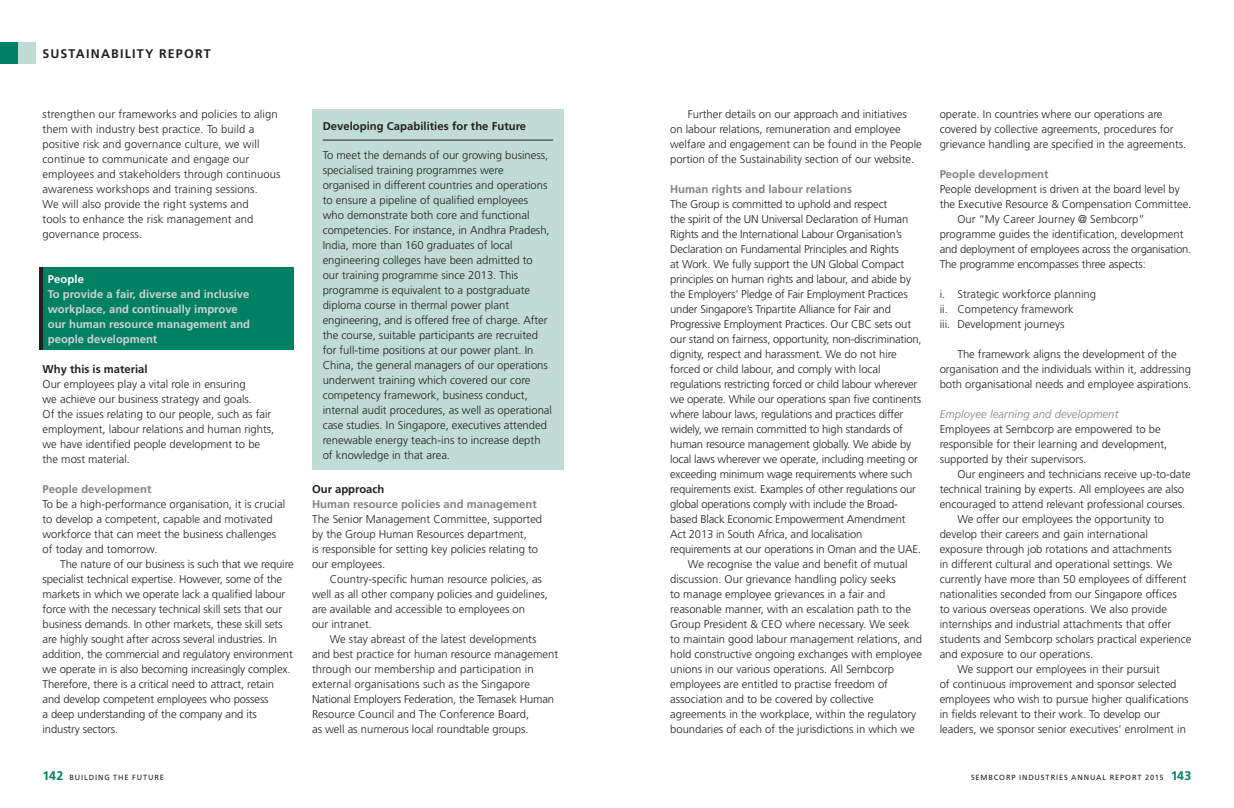
<style>
.page{position:relative;width:1234px;height:808px;background:#fff}
.page>*{position:absolute;margin:0;border:0;box-sizing:border-box;transform-origin:0 0}
.t1{font:700 12.5px "Frutiger";color:#231f20}
.Bodycopy___Generic{font:300 11.25px/15px "Frutiger";color:#231f20}
.Bodycopy___First_Par{font:300 11.25px/15px "Frutiger";letter-spacing:-.005em;color:#231f20}
.Highlight___Test_Fir{font:300 11.25px/15px "Frutiger";color:#231f20}
.Header_w_Tagline___T{font:700 11.25px/15px "Frutiger";color:#d1d2d4}
.Body_Subsubhead{font:700 11.25px "Frutiger";color:#808285}
.Highlight___Title{font:700 11.25px "Frutiger";letter-spacing:.005em;color:#231f20}
.Body_Subsubsubhead{font:italic 300 11.25px "Frutiger";letter-spacing:.01em;color:#808285}
.Body_Subhead___Black{font:700 11.25px "Frutiger";color:#231f20}
.Header_w_Tagline___H{font:700 11.25px "Frutiger";letter-spacing:.01em;color:#fff}
.t2{font:7.5px "Frutiger";letter-spacing:.115em;color:#231f20}
.s1{font-weight:700;font-size:12.5px;color:#008164}
</style>
<div class="page">
<div style="left:0;top:43px;width:18px;height:21px;background:#008164"></div>
<div style="left:18px;top:43px;width:17px;height:21px;background:#c0dcd4"></div>
<div style="left:43px;top:268px;width:251px;height:82px;background:#008164"></div>
<hr style="left:39px;top:268px;width:4px;height:82px;background:#231f20">
<div style="left:312px;top:110px;width:251px;height:360px;background:#c0dcd4"></div>
<hr style="left:322px;top:140px;width:231px;height:1px;background:#231f20">
<p class="t1" style="left:43px;top:46px;width:17px">Sustainability</p>
<p class="t1" style="left:159px;top:46px;width:19px">Report</p>
<p class="Bodycopy___First_Par" style="left:43px;top:106px;width:239px">strengthen our frameworks and policies to align them with industry best practice. To build a positive risk and governance culture, we will continue to communicate and engage our employees and stakeholders through continuous awareness workshops and training sessions.<br>We will also provide the right systems and<br>tools to enhance the risk management and governance process.</p>
<p class="Header_w_Tagline___H" style="left:48px;top:272px;width:38px">People</p>
<p class="Header_w_Tagline___T" style="left:48px;top:286px;width:204px">To provide a fair, diverse and inclusive workplace, and continually improve our human resource management and people development</p>
<p class="Body_Subhead___Black" style="left:43px;top:362px;width:107px">Why this is material</p>
<p class="Bodycopy___First_Par" style="left:43px;top:376px;width:233px">Our employees play a vital role in ensuring<br>we achieve our business strategy and goals.<br>Of the issues relating to our people, such as fair employment, labour relations and human rights, we have identified people development to be the most material.</p>
<p class="Body_Subsubhead" style="left:43px;top:482px;width:110px">People development</p>
<p class="Bodycopy___First_Par" style="left:43px;top:496px;width:244px">To be a high-performance organisation, it is crucial to develop a competent, capable and motivated workforce that can meet the business challenges of today and tomorrow.</p>
<p class="Bodycopy___Generic" style="left:43px;top:556px;width:253px;text-indent:18px">The nature of our business is such that we require specialist technical expertise. However, some of the markets in which we operate lack a qualified labour force with the necessary technical skill sets that our business demands. In other markets, these skill sets are highly sought after across several industries. In addition, the commercial and regulatory environment we operate in is also becoming increasingly complex.<br>Therefore, there is a critical need to attract, retain and develop competent employees who possess<br>a deep understanding of the company and its industry sectors.</p>
<p class="Highlight___Title" style="left:322px;top:120px;width:205px">Developing Capabilities for the Future</p>
<p class="Highlight___Test_Fir" style="left:322px;top:148px;width:231px">To meet the demands of our growing business, specialised training programmes were organised in different countries and operations to ensure a pipeline of qualified employees who demonstrate both core and functional competencies. For instance, in Andhra Pradesh, India, more than 160 graduates of local engineering colleges have been admitted to<br>our training programme since 2013. This programme is equivalent to a postgraduate diploma course in thermal power plant engineering, and is offered free of charge. After the course, suitable participants are recruited for full-time positions at our power plant. In China, the general managers of our operations underwent training which covered our core competency framework, business conduct, internal audit procedures, as well as operational case studies. In Singapore, executives attended renewable energy teach-ins to increase depth of knowledge in that area.</p>
<p class="Body_Subhead___Black" style="left:312px;top:482px;width:74px">Our approach</p>
<p class="Body_Subsubhead" style="left:312px;top:497px;width:226px">Human resource policies and management</p>
<p class="Bodycopy___First_Par" style="left:312px;top:511px;width:232px">The Senior Management Committee, supported by the Group Human Resources department,<br>is responsible for setting key policies relating to our employees.</p>
<p class="Bodycopy___Generic" style="left:312px;top:571px;width:237px;text-indent:18px">Country-specific human resource policies, as well as all other company policies and guidelines, are available and accessible to employees on<br>our intranet.</p>
<p class="Bodycopy___Generic" style="left:312px;top:631px;width:247px;text-indent:18px">We stay abreast of the latest developments<br>and best practice for human resource management through our membership and participation in external organisations such as the Singapore National Employers Federation, the Temasek Human Resource Council and The Conference Board,<br>as well as numerous local roundtable groups.</p>
<p class="Bodycopy___Generic" style="left:670px;top:106px;width:253px;text-indent:18px">Further details on our approach and initiatives on labour relations, remuneration and employee welfare and engagement can be found in the People portion of the Sustainability section of our website.</p>
<p class="Body_Subsubhead" style="left:670px;top:182px;width:183px">Human rights and labour relations</p>
<p class="Bodycopy___First_Par" style="left:670px;top:196px;width:253px">The Group is committed to uphold and respect<br>the spirit of the UN Universal Declaration of Human Rights and the International Labour Organisation’s Declaration on Fundamental Principles and Rights<br>at Work. We fully support the UN Global Compact principles on human rights and labour, and abide by the Employers’ Pledge of Fair Employment Practices under Singapore’s Tripartite Alliance for Fair and Progressive Employment Practices. Our CBC sets out our stand on fairness, opportunity, non-discrimination, dignity, respect and harassment. We do not hire forced or child labour, and comply with local regulations restricting forced or child labour wherever we operate. While our operations span five continents where labour laws, regulations and practices differ widely, we remain committed to high standards of human resource management globally. We abide by local laws wherever we operate, including meeting or exceeding minimum wage requirements where such requirements exist. Examples of other regulations our global operations comply with include the Broad&shy;based Black Economic Empowerment Amendment Act 2013 in South Africa, and localisation requirements at our operations in Oman and the UAE.</p>
<p class="Bodycopy___Generic" style="left:670px;top:556px;width:253px;text-indent:18px">We recognise the value and benefit of mutual discussion. Our grievance handling policy seeks<br>to manage employee grievances in a fair and reasonable manner, with an escalation path to the Group President &amp; CEO where necessary. We seek to maintain good labour management relations, and hold constructive ongoing exchanges with employee unions in our various operations. All Sembcorp employees are entitled to practise freedom of association and to be covered by collective agreements in the workplace, within the regulatory boundaries of each of the jurisdictions in which we</p>
<p class="Bodycopy___Generic" style="left:939px;top:106px;width:248px">operate. In countries where our operations are covered by collective agreements, procedures for grievance handling are specified in the agreements.</p>
<p class="Body_Subsubhead" style="left:939px;top:167px;width:110px">People development</p>
<p class="Bodycopy___First_Par" style="left:939px;top:181px;width:253px">People development is driven at the board level by the Executive Resource &amp; Compensation Committee.</p>
<p class="Bodycopy___Generic" style="left:939px;top:211px;width:253px;text-indent:18px">Our “My Career Journey @ Sembcorp” programme guides the identification, development and deployment of employees across the organisation.<br>The programme encompasses three aspects:</p>
<p class="Bodycopy___First_Par" style="left:939px;top:286px;width:158px">i. Strategic workforce planning</p>
<p class="Bodycopy___First_Par" style="left:939px;top:301px;width:135px">ii. Competency framework</p>
<p class="Bodycopy___First_Par" style="left:939px;top:316px;width:126px">iii. Development journeys</p>
<p class="Bodycopy___Generic" style="left:939px;top:346px;width:253px;text-align:center">The framework aligns the development of the organisation and the individuals within it, addressing both organisational needs and employee aspirations.</p>
<p class="Body_Subsubsubhead" style="left:939px;top:407px;width:180px">Employee learning and development</p>
<p class="Bodycopy___First_Par" style="left:939px;top:421px;width:229px">Employees at Sembcorp are empowered to be responsible for their learning and development, supported by their supervisors.</p>
<p class="Bodycopy___Generic" style="left:939px;top:466px;width:253px;text-indent:18px">Our engineers and technicians receive up-to-date technical training by experts. All employees are also encouraged to attend relevant professional courses.</p>
<p class="Bodycopy___Generic" style="left:939px;top:511px;width:253px;text-indent:18px">We offer our employees the opportunity to develop their careers and gain international exposure through job rotations and attachments<br>in different cultural and operational settings. We currently have more than 50 employees of different nationalities seconded from our Singapore offices<br>to various overseas operations. We also provide internships and industrial attachments that offer students and Sembcorp scholars practical experience and exposure to our operations.</p>
<p class="Bodycopy___Generic" style="left:939px;top:661px;width:250px;text-indent:18px">We support our employees in their pursuit<br>of continuous improvement and sponsor selected employees who wish to pursue higher qualifications in fields relevant to their work. To develop our leaders, we sponsor senior executives’ enrolment in</p>
<p class="t2" style="left:43px;top:773px;width:123px"><span class="s1">142</span> BUILDING THE FUTURE</p>
<p class="t2" style="left:970px;top:773px;width:222px">SEMBCORP INDUSTRIES ANNUAL REPORT 2015 <span class="s1">143</span></p>
</div>
